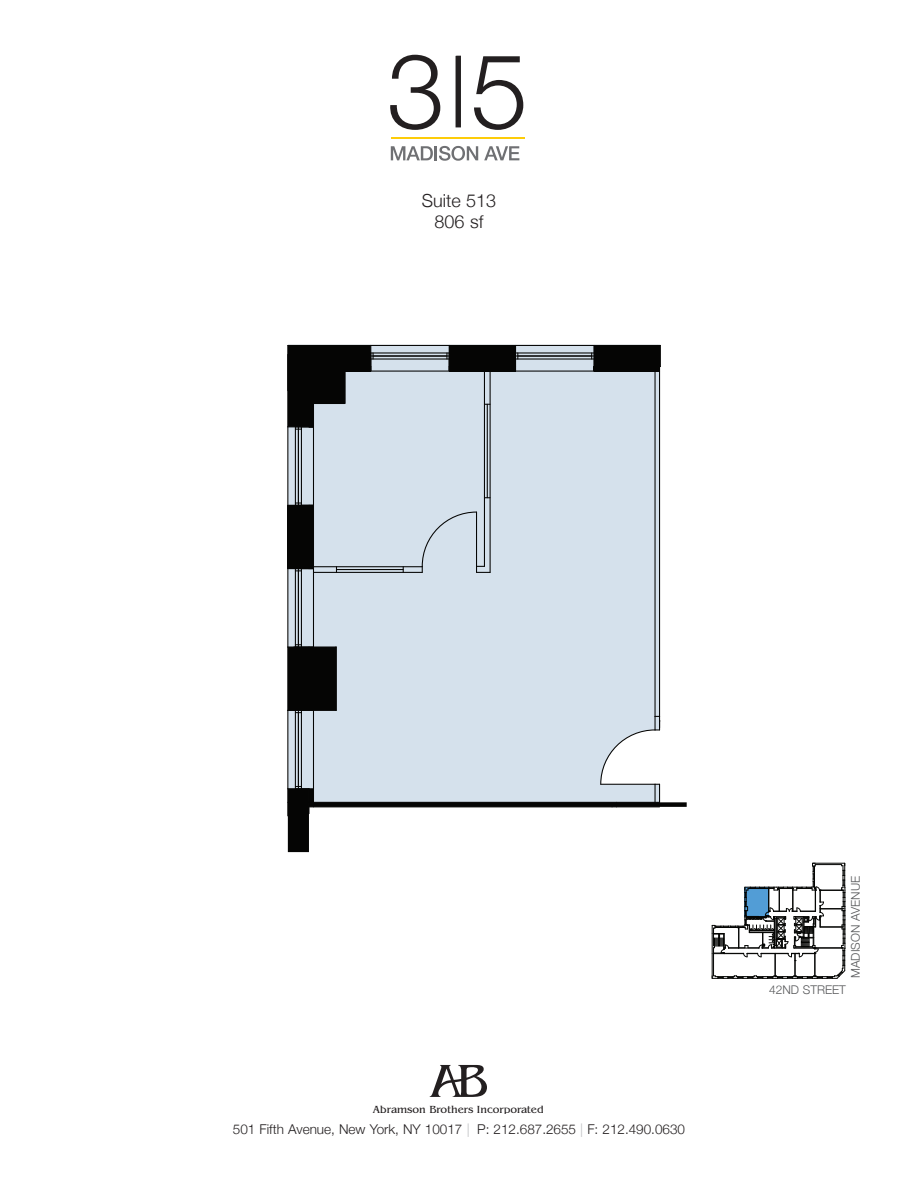
<style>
.page{position:relative;width:918px;height:1188px;background:#fff}
.page>*{position:absolute;margin:0;border:0;box-sizing:border-box;transform-origin:0 0}
.t1{font:300 18px/21px "Helvetica Neue";color:#231f20;text-align:center}
.t2{font:300 13.5px "Helvetica Neue";color:#231f20}
.t3{font:300 12px "Helvetica Neue";color:#57585a}
.t4{font:10.8px "Benguiat";color:#231f20}
.s1{color:#bcbdc0}
</style>
<div class="page">
<div style="left:288px;top:430px;width:371px;height:214px;background:#d5e1ec"></div>
<hr style="left:287px;top:345px;width:1px;height:82px;background:#050504">
<hr style="left:287px;top:505px;width:1px;height:64px;background:#050504">
<hr style="left:287px;top:569px;width:1px;height:78px;background:#050504">
<hr style="left:287px;top:427px;width:1px;height:78px;background:#050504">
<hr style="left:313px;top:391px;width:1px;height:416px;background:#050504">
<hr style="left:301px;top:426px;width:1px;height:80px;background:#050504">
<hr style="left:295px;top:426px;width:1px;height:80px;background:#050504">
<hr style="left:298px;top:429px;width:1px;height:74px;background:#050504">
<hr style="left:301px;top:568px;width:1px;height:80px;background:#050504">
<hr style="left:295px;top:568px;width:1px;height:80px;background:#050504">
<hr style="left:298px;top:571px;width:1px;height:74px;background:#050504">
<svg style="left:288px;top:502px;width:25px;height:69px"></svg>
<div style="left:288px;top:505px;width:21px;height:64px;background:#050504"></div>
<svg style="left:287px;top:644px;width:400px;height:208px"></svg>
<hr style="left:659px;top:367px;width:1px;height:361px;background:#050504">
<hr style="left:655px;top:367px;width:1px;height:349px;background:#050504">
<hr style="left:490px;top:371px;width:1px;height:201px;background:#050504">
<hr style="left:484px;top:371px;width:1px;height:195px;background:#050504">
<svg style="left:288px;top:345px;width:373px;height:85px;background:#969fa6"></svg>
<hr style="left:313px;top:572px;width:109px;height:1px;background:#050504">
<hr style="left:313px;top:566px;width:109px;height:1px;background:#050504">
<hr style="left:344px;top:371px;width:1px;height:33px;background:#050504">
<hr style="left:336px;top:569px;width:67px;height:1px;background:#050504">
<svg style="left:421px;top:511px;width:69px;height:62px;background:#c7d2dd"></svg>
<hr style="left:487px;top:404px;width:1px;height:94px;background:#050504">
<hr style="left:313px;top:403px;width:32px;height:1px;background:#050504">
<svg style="left:456px;top:56px;width:5px;height:71px"></svg>
<svg style="left:391px;top:146px;width:87px;height:15px"></svg>
<svg style="left:484px;top:146px;width:35px;height:14px"></svg>
<svg style="left:390px;top:55px;width:50px;height:75px"></svg>
<svg style="left:474px;top:56px;width:49px;height:74px"></svg>
<hr style="left:391px;top:137px;width:134px;height:1px;background:#fdcc09">
<svg style="left:712px;top:863px;width:134px;height:116px"></svg>
<svg style="left:430px;top:1065px;width:57px;height:32px"></svg>
<h1 class="t1" style="left:422px;top:189px;width:76px">Suite 513<br>806 sf</h1>
<p class="t4" style="left:373px;top:1103px;width:173px">Abramson Brothers Incorporated</p>
<p class="t2" style="left:233px;top:1118px;width:454px">501 Fifth Avenue, New York, NY 10017 <span class="s1">|</span> P: 212.687.2655 <span class="s1">|</span> F: 212.490.0630</p>
<p class="t3" style="left:846px;top:978px;width:103px;rotate:-90deg">MADISON AVENUE</p>
<p class="t3" style="left:769px;top:980px;width:78px">42ND STREET</p>
</div>
